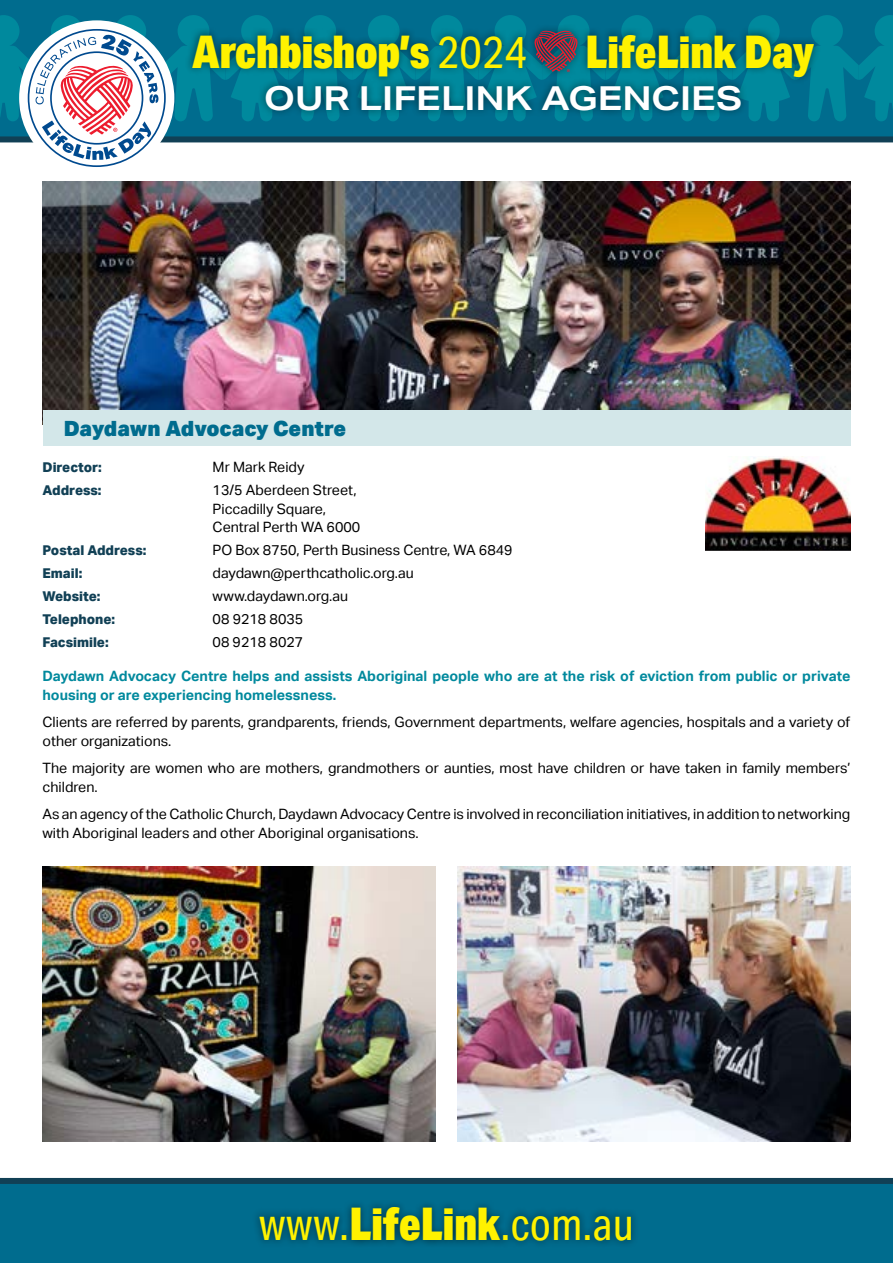
<style>
.page{position:relative;width:893px;height:1263px;background:#fff}
.page>*{position:absolute;margin:0;border:0;box-sizing:border-box;transform-origin:0 0}
.t1{font:900 45px "Aktiv Grotesk Cd";color:#fff200}
.t2{font:45px "Aktiv Grotesk Cd";color:#fff200}
.t3{font:700 33px "Aktiv Grotesk Ex";color:#fff}
.t4{font:900 21px "Aktiv Grotesk";color:#006c8e}
.t5{font:14.25px/18.8px "Aktiv Grotesk";color:#000}
.t6{font:700 14.25px/18.8px "Aktiv Grotesk";color:#00899d}
.t7{font:800 13.5px "Aktiv Grotesk";color:#114055}
.s1{font-weight:400}
.s2{font-weight:900}
</style>
<div class="page">
<div style="left:0;top:1178px;width:893px;height:85px;background:#006c8e"></div>
<div style="left:0;top:0;width:893px;height:136px;background:#006c8e"></div>
<div style="left:0;top:1178px;width:893px;height:6px;background:#114055"></div>
<div style="left:252px;top:1200px;width:387px;height:48px;background:#000;opacity:.5"></div>
<svg style="left:0;top:15px;width:893px;height:145px"></svg>
<img style="left:43px;top:182px;width:807px;height:228px">
<img style="left:43px;top:866px;width:393px;height:276px">
<img style="left:457px;top:866px;width:393px;height:276px">
<div style="left:43px;top:410px;width:807px;height:36px;background:#d3e7e9"></div>
<img style="left:706px;top:456px;width:144px;height:94px">
<h1 class="t1" style="left:192px;top:23px;width:336px">Archbishop’s <span class="s1">2024</span></h1>
<h1 class="t1" style="left:585px;top:23px;width:231px">LifeLink Day</h1>
<h2 class="t3" style="left:264px;top:78px;width:479px">OUR LIFELINK AGENCIES</h2>
<h3 class="t4" style="left:64px;top:415px;width:284px">Daydawn Advocacy Centre</h3>
<p class="t7" style="left:43px;top:459px;width:61px">Director:</p>
<p class="t5" style="left:213px;top:457px;width:93px">Mr Mark Reidy</p>
<p class="t7" style="left:43px;top:482px;width:61px">Address:</p>
<p class="t5" style="left:213px;top:480px;width:149px">13/5 Aberdeen Street,<br>Piccadilly Square,<br>Central Perth WA 6000</p>
<p class="t7" style="left:43px;top:543px;width:105px">Postal Address:</p>
<p class="t5" style="left:213px;top:541px;width:302px">PO Box 8750, Perth Business Centre, WA 6849</p>
<p class="t7" style="left:43px;top:566px;width:41px">Email:</p>
<p class="t5" style="left:213px;top:564px;width:203px">daydawn@perthcatholic.org.au</p>
<p class="t7" style="left:43px;top:589px;width:60px">Website:</p>
<p class="t5" style="left:213px;top:587px;width:137px">www.daydawn.org.au</p>
<p class="t7" style="left:43px;top:612px;width:74px">Telephone:</p>
<p class="t5" style="left:213px;top:610px;width:92px">08 9218 8035</p>
<p class="t7" style="left:43px;top:635px;width:68px">Facsimile:</p>
<p class="t5" style="left:213px;top:633px;width:92px">08 9218 8027</p>
<p class="t6" style="left:43px;top:667px;width:809px">Daydawn Advocacy Centre helps and assists Aboriginal people who are at the risk of eviction from public or private housing or are experiencing homelessness.</p>
<p class="t5" style="left:43px;top:713px;width:809px">Clients are referred by parents, grandparents, friends, Government departments, welfare agencies, hospitals and a variety of other organizations.</p>
<p class="t5" style="left:43px;top:759px;width:809px">The majority are women who are mothers, grandmothers or aunties, most have children or have taken in family members’ children.</p>
<p class="t5" style="left:43px;top:805px;width:809px">As an agency of the Catholic Church, Daydawn Advocacy Centre is involved in reconciliation initiatives, in addition to networking with Aboriginal leaders and other Aboriginal organisations.</p>
<h1 class="t2" style="left:259px;top:1197px;width:376px">www.<span class="s2">LifeLink</span>.com.au</h1>
</div>
